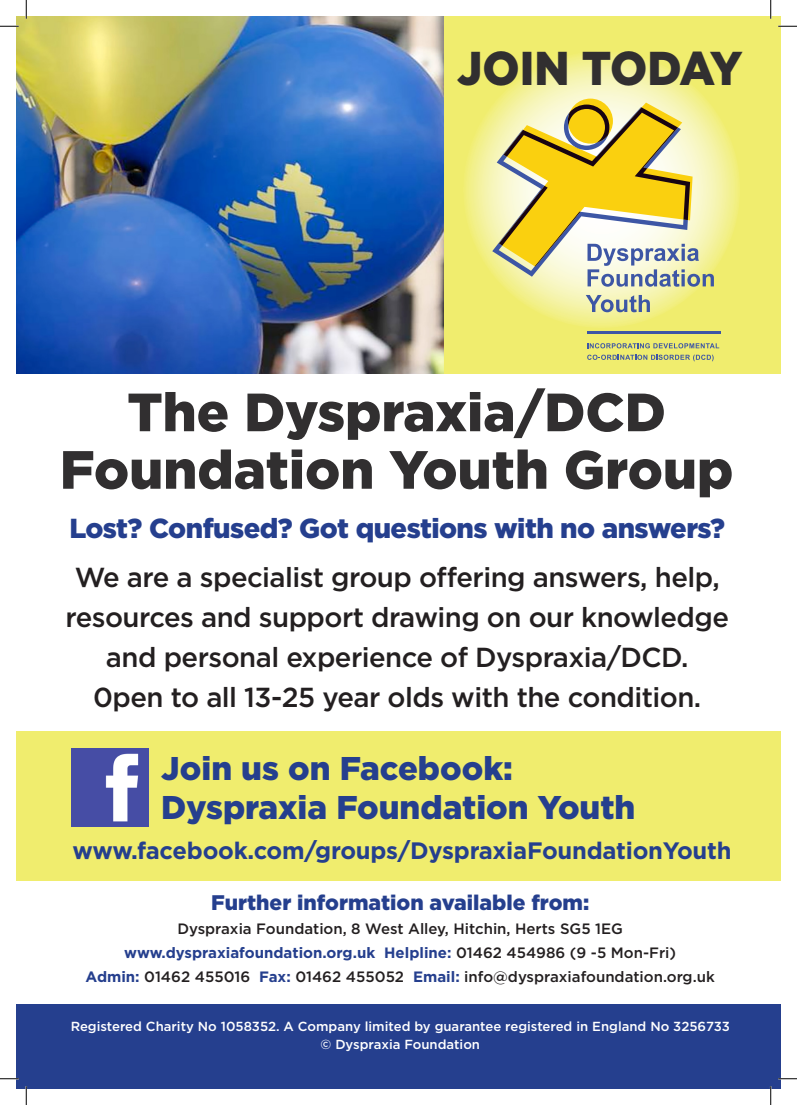
<style>
.page{position:relative;width:797px;height:1105px;background:#fff}
.page>*{position:absolute;margin:0;border:0;box-sizing:border-box;transform-origin:0 0}
.t1{font:900 53.75px/57.5px "Gotham";color:#312f30;text-align:center}
.t2{font:900 47.38px "Gotham";color:#312f30;scale:.94 1}
.t3{font:900 32.88px "Gotham";color:#253f8e}
.t4{font:500 27.5px/40px "Gotham";letter-spacing:-.02em;color:#231f20;text-align:center}
.t5{font:900 27.5px "Gotham";letter-spacing:-.02em;color:#253f8e}
.t6{font:700 23.75px "Gotham";letter-spacing:-.01em;color:#253f8e}
.t7{font:900 21.12px "Gotham";color:#253f8e}
.t8{font:500 15px/24.1px "Gotham";color:#231f20;text-align:center}
.t9{font:500 13.12px "Gotham";color:#fff}
.s1{font-weight:700;color:#253f8e}
</style>
<div class="page">
<div style="left:443px;top:16px;width:337px;height:358px;background:#f0ed6e"></div>
<svg style="left:463px;top:51px;width:277px;height:277px;background:#f3f19b"></svg>
<div style="left:16px;top:731px;width:764px;height:149px;background:#f0ed6e"></div>
<img style="left:71px;top:748px;width:77px;height:78px">
<div style="left:16px;top:1004px;width:764px;height:85px;background:#253f8e"></div>
<img style="left:16px;top:16px;width:427px;height:358px">
<div style="left:568px;top:99px;width:45px;height:45px;background:#fad00f;border-radius:50%"></div>
<svg style="left:492px;top:103px;width:222px;height:184px;background:#ded07f"></svg>
<svg style="left:585px;top:295px;width:65px;height:17px"></svg>
<hr style="left:587px;top:331px;width:133px;height:3px;background:#3d56a5">
<svg style="left:587px;top:343px;width:132px;height:5px"></svg>
<svg style="left:587px;top:355px;width:126px;height:6px"></svg>
<svg style="left:0;top:25px;width:19px;height:2px"></svg>
<svg style="left:778px;top:25px;width:19px;height:2px"></svg>
<svg style="left:0;top:1078px;width:19px;height:1px"></svg>
<svg style="left:778px;top:1078px;width:19px;height:1px"></svg>
<svg style="left:25px;top:0;width:2px;height:19px"></svg>
<svg style="left:25px;top:1086px;width:2px;height:19px"></svg>
<svg style="left:770px;top:0;width:1px;height:19px"></svg>
<svg style="left:770px;top:1086px;width:1px;height:19px"></svg>
<p class="t2" style="left:457px;top:35px;width:305px">JOIN TODAY</p>
<p class="t1" style="left:60px;top:383px;width:675px">The Dyspraxia/DCD<br>Foundation Youth Group</p>
<p class="t5" style="left:69px;top:510px;width:657px">Lost? Confused? Got questions with no answers?</p>
<p class="t4" style="left:65px;top:557px;width:665px">We are a specialist group offering answers, help, resources and support drawing on our knowledge</p>
<p class="t4" style="left:106px;top:637px;width:584px">and personal experience of Dyspraxia/DCD.</p>
<p class="t4" style="left:93px;top:677px;width:609px">0pen to all 13-25 year olds with the condition.</p>
<p class="t3" style="left:161px;top:745px;width:353px">Join us on Facebook:</p>
<p class="t3" style="left:161px;top:785px;width:475px">Dyspraxia Foundation Youth</p>
<p class="t6" style="left:72px;top:835px;width:660px">www.facebook.com/groups/DyspraxiaFoundationYouth</p>
<p class="t7" style="left:211px;top:888px;width:380px">Further information available from:</p>
<p class="t8" style="left:177px;top:916px;width:447px">Dyspraxia Foundation, 8 West Alley, Hitchin, Herts SG5 1EG</p>
<p class="t8" style="left:86px;top:940px;width:630px"><span class="s1">www.dyspraxiafoundation.org.uk Helpline:</span> 01462 454986 (9 -5 Mon-Fri)<br><span class="s1">Admin:</span> 01462 455016 <span class="s1">Fax:</span> 01462 455052 <span class="s1">Email:</span> info@dyspraxiafoundation.org.uk</p>
<p class="t9" style="left:71px;top:1017px;width:660px">Registered Charity No 1058352. A Company limited by guarantee registered in England No 3256733</p>
<p class="t9" style="left:320px;top:1036px;width:161px">© Dyspraxia Foundation</p>
</div>
